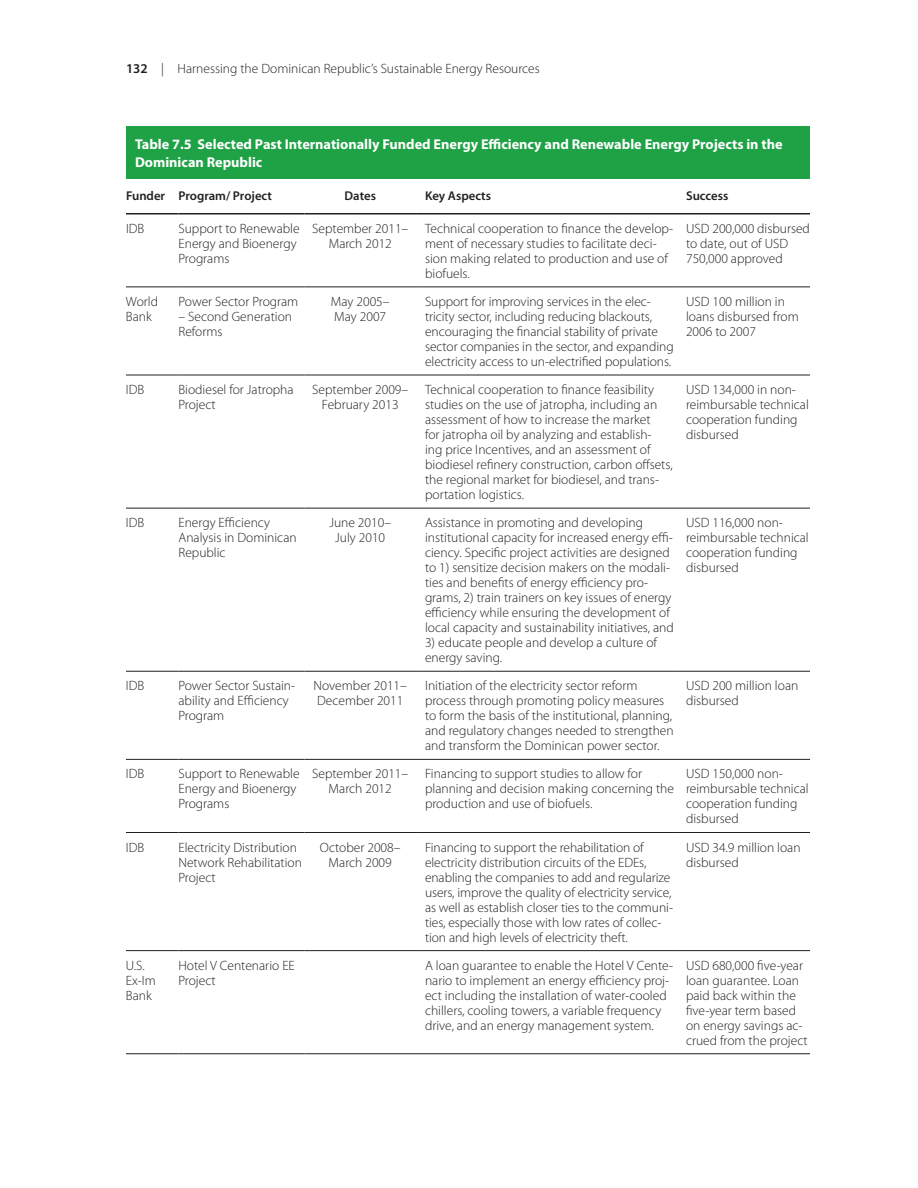
<style>
.page{position:relative;width:918px;height:1188px;background:#fff}
.page>*{position:absolute;margin:0;border:0;box-sizing:border-box;transform-origin:0 0}
.t1{font:700 14.25px/18px "Myriad Pro";color:#fff}
.t2{font:300 13.5px/15px "Myriad Pro";color:#231f20}
.t3{font:600 12.75px "Myriad Pro";color:#231f20}
.s1{font-weight:600}
</style>
<div class="page">
<div style="left:126px;top:126px;width:684px;height:53px;background:#1fa245"></div>
<hr style="left:126px;top:213px;width:52px;height:1px;background:#231f20">
<hr style="left:178px;top:213px;width:126px;height:1px;background:#231f20">
<hr style="left:304px;top:213px;width:112px;height:1px;background:#231f20">
<hr style="left:416px;top:213px;width:258px;height:1px;background:#231f20">
<hr style="left:674px;top:213px;width:136px;height:1px;background:#231f20">
<hr style="left:126px;top:287px;width:52px;height:1px;background:#231f20">
<hr style="left:178px;top:287px;width:126px;height:1px;background:#231f20">
<hr style="left:304px;top:287px;width:112px;height:1px;background:#231f20">
<hr style="left:416px;top:287px;width:258px;height:1px;background:#231f20">
<hr style="left:674px;top:287px;width:136px;height:1px;background:#231f20">
<hr style="left:126px;top:375px;width:52px;height:1px;background:#231f20">
<hr style="left:178px;top:375px;width:126px;height:1px;background:#231f20">
<hr style="left:304px;top:375px;width:112px;height:1px;background:#231f20">
<hr style="left:416px;top:375px;width:258px;height:1px;background:#231f20">
<hr style="left:674px;top:375px;width:136px;height:1px;background:#231f20">
<hr style="left:126px;top:508px;width:52px;height:1px;background:#231f20">
<hr style="left:178px;top:508px;width:126px;height:1px;background:#231f20">
<hr style="left:304px;top:508px;width:112px;height:1px;background:#231f20">
<hr style="left:416px;top:508px;width:258px;height:1px;background:#231f20">
<hr style="left:674px;top:508px;width:136px;height:1px;background:#231f20">
<hr style="left:126px;top:671px;width:52px;height:1px;background:#231f20">
<hr style="left:178px;top:671px;width:126px;height:1px;background:#231f20">
<hr style="left:304px;top:671px;width:112px;height:1px;background:#231f20">
<hr style="left:416px;top:671px;width:258px;height:1px;background:#231f20">
<hr style="left:674px;top:671px;width:136px;height:1px;background:#231f20">
<hr style="left:126px;top:759px;width:52px;height:1px;background:#231f20">
<hr style="left:178px;top:759px;width:126px;height:1px;background:#231f20">
<hr style="left:304px;top:759px;width:112px;height:1px;background:#231f20">
<hr style="left:416px;top:759px;width:258px;height:1px;background:#231f20">
<hr style="left:674px;top:759px;width:136px;height:1px;background:#231f20">
<hr style="left:126px;top:832px;width:52px;height:1px;background:#231f20">
<hr style="left:178px;top:832px;width:126px;height:1px;background:#231f20">
<hr style="left:304px;top:832px;width:112px;height:1px;background:#231f20">
<hr style="left:416px;top:832px;width:258px;height:1px;background:#231f20">
<hr style="left:674px;top:832px;width:136px;height:1px;background:#231f20">
<hr style="left:126px;top:950px;width:52px;height:1px;background:#231f20">
<hr style="left:178px;top:950px;width:126px;height:1px;background:#231f20">
<hr style="left:304px;top:950px;width:112px;height:1px;background:#231f20">
<hr style="left:416px;top:950px;width:258px;height:1px;background:#231f20">
<hr style="left:674px;top:950px;width:136px;height:1px;background:#231f20">
<hr style="left:126px;top:1053px;width:52px;height:1px;background:#231f20">
<hr style="left:178px;top:1053px;width:126px;height:1px;background:#231f20">
<hr style="left:304px;top:1053px;width:112px;height:1px;background:#231f20">
<hr style="left:416px;top:1053px;width:258px;height:1px;background:#231f20">
<hr style="left:674px;top:1053px;width:136px;height:1px;background:#231f20">
<p class="t2" style="left:126px;top:61px;width:415px"><span class="s1">132</span> | Harnessing the Dominican Republic’s Sustainable Energy Resources</p>
<p class="t1" style="left:135px;top:134px;width:649px">Table 7.5 Selected Past Internationally Funded Energy Efficiency and Renewable Energy Projects in the<br>Dominican Republic</p>
<p class="t3" style="left:126px;top:188px;width:147px">Funder Program/ Project</p>
<p class="t3" style="left:345px;top:188px;width:33px">Dates</p>
<p class="t3" style="left:425px;top:188px;width:67px">Key Aspects</p>
<p class="t3" style="left:686px;top:188px;width:44px">Success</p>
<p class="t2" style="left:126px;top:221px;width:20px">IDB</p>
<p class="t2" style="left:179px;top:221px;width:123px">Support to Renewable<br>Energy and Bioenergy<br>Programs</p>
<p class="t2" style="left:312px;top:221px;width:98px;text-align:center">September 2011–<br>March 2012</p>
<p class="t2" style="left:425px;top:221px;width:250px">Technical cooperation to finance the develop&shy;ment of necessary studies to facilitate deci&shy;sion making related to production and use of biofuels.</p>
<p class="t2" style="left:686px;top:221px;width:125px">USD 200,000 disbursed to date, out of USD<br>750,000 approved</p>
<p class="t2" style="left:126px;top:294px;width:34px">World<br>Bank</p>
<p class="t2" style="left:178px;top:294px;width:121px">Power Sector Program</p>
<p class="t2" style="left:331px;top:294px;width:60px">May 2005–<br>May 2007</p>
<p class="t2" style="left:425px;top:294px;width:250px">Support for improving services in the elec&shy;tricity sector, including reducing blackouts, encouraging the financial stability of private sector companies in the sector, and expanding electricity access to un-electrified populations.</p>
<p class="t2" style="left:686px;top:294px;width:114px">USD 100 million in loans disbursed from<br>2006 to 2007</p>
<p class="t2" style="left:178px;top:309px;width:115px">– Second Generation<br>Reforms</p>
<p class="t2" style="left:126px;top:382px;width:20px">IDB</p>
<p class="t2" style="left:178px;top:382px;width:117px">Biodiesel for Jatropha<br>Project</p>
<p class="t2" style="left:312px;top:382px;width:98px;text-align:center">September 2009–<br>February 2013</p>
<p class="t2" style="left:425px;top:382px;width:249px">Technical cooperation to finance feasibility studies on the use of jatropha, including an assessment of how to increase the market<br>for jatropha oil by analyzing and establish-<br>ing price Incentives, and an assessment of biodiesel refinery construction, carbon offsets, the regional market for biodiesel, and trans&shy;portation logistics.</p>
<p class="t2" style="left:686px;top:382px;width:124px">USD 134,000 in non&shy;reimbursable technical cooperation funding disbursed</p>
<p class="t2" style="left:126px;top:515px;width:20px">IDB</p>
<p class="t2" style="left:178px;top:515px;width:120px">Energy Efficiency<br>Analysis in Dominican<br>Republic</p>
<p class="t2" style="left:329px;top:515px;width:63px;text-align:center">June 2010–<br>July 2010</p>
<p class="t2" style="left:425px;top:515px;width:250px">Assistance in promoting and developing institutional capacity for increased energy effi&shy;ciency. Specific project activities are designed to 1) sensitize decision makers on the modali&shy;ties and benefits of energy efficiency pro&shy;grams, 2) train trainers on key issues of energy efficiency while ensuring the development of local capacity and sustainability initiatives, and</p>
<p class="t2" style="left:425px;top:635px;width:234px">3) educate people and develop a culture of energy saving.</p>
<p class="t2" style="left:686px;top:515px;width:124px">USD 116,000 non&shy;reimbursable technical cooperation funding disbursed</p>
<p class="t2" style="left:126px;top:678px;width:20px">IDB</p>
<p class="t2" style="left:178px;top:678px;width:118px">Power Sector Sustain&shy;ability and Efficiency<br>Program</p>
<p class="t2" style="left:314px;top:678px;width:95px">November 2011–<br>December 2011</p>
<p class="t2" style="left:425px;top:678px;width:250px">Initiation of the electricity sector reform process through promoting policy measures to form the basis of the institutional, planning, and regulatory changes needed to strengthen and transform the Dominican power sector.</p>
<p class="t2" style="left:686px;top:678px;width:114px">USD 200 million loan disbursed</p>
<p class="t2" style="left:126px;top:766px;width:20px">IDB</p>
<p class="t2" style="left:178px;top:766px;width:123px">Support to Renewable<br>Energy and Bioenergy<br>Programs</p>
<p class="t2" style="left:312px;top:766px;width:98px;text-align:center">September 2011–<br>March 2012</p>
<p class="t2" style="left:425px;top:766px;width:251px">Financing to support studies to allow for planning and decision making concerning the production and use of biofuels.</p>
<p class="t2" style="left:686px;top:766px;width:124px">USD 150,000 non&shy;reimbursable technical cooperation funding disbursed</p>
<p class="t2" style="left:126px;top:839px;width:20px">IDB</p>
<p class="t2" style="left:178px;top:839px;width:125px">Electricity Distribution<br>Network Rehabilitation<br>Project</p>
<p class="t2" style="left:320px;top:839px;width:82px;text-align:center">October 2008–<br>March 2009</p>
<p class="t2" style="left:425px;top:839px;width:250px">Financing to support the rehabilitation of electricity distribution circuits of the EDEs, enabling the companies to add and regularize users, improve the quality of electricity service, as well as establish closer ties to the communi&shy;ties, especially those with low rates of collec&shy;tion and high levels of electricity theft.</p>
<p class="t2" style="left:686px;top:839px;width:116px">USD 34.9 million loan disbursed</p>
<p class="t2" style="left:126px;top:958px;width:32px">U.S.<br>Ex-Im<br>Bank</p>
<p class="t2" style="left:178px;top:958px;width:118px">Hotel V Centenario EE<br>Project</p>
<p class="t2" style="left:425px;top:958px;width:250px">A loan guarantee to enable the Hotel V Cente&shy;nario to implement an energy efficiency proj&shy;ect including the installation of water-cooled chillers, cooling towers, a variable frequency drive, and an energy management system.</p>
<p class="t2" style="left:686px;top:958px;width:123px">USD 680,000 five-year loan guarantee. Loan paid back within the five-year term based on energy savings ac&shy;crued from the project</p>
</div>
